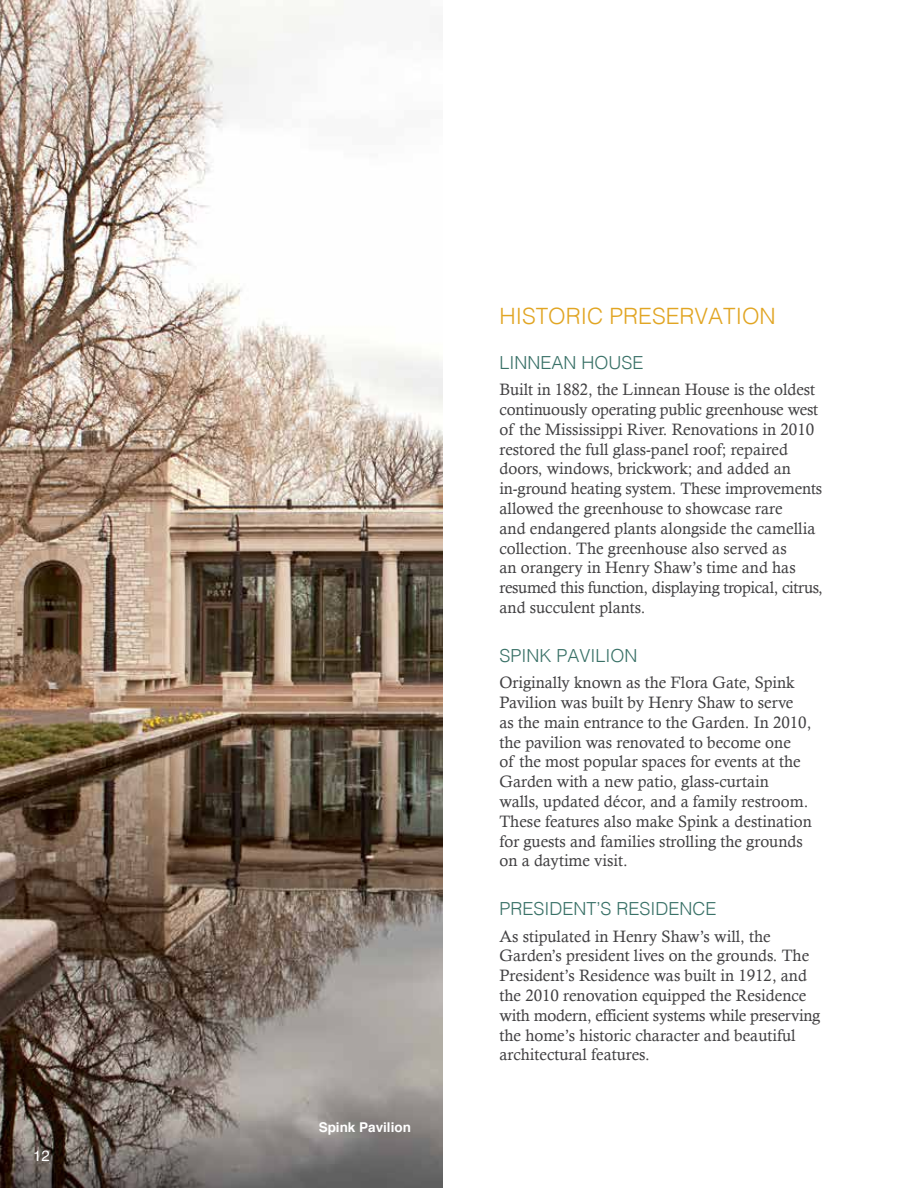
<style>
.page{position:relative;width:918px;height:1188px;background:#fff}
.page>*{position:absolute;margin:0;border:0;box-sizing:border-box;transform-origin:0 0}
.t1{font:300 22.5px "Helvetica";color:#e1a523}
.t2{font:300 18px "Helvetica";color:#397167}
.t3{font:16.5px/19.8px "Calisto";color:#414042}
.t4{font:15px "Helvetica";color:#fff}
.t5{font:700 13.5px "Helvetica";color:#fff}
</style>
<div class="page">
<img style="left:0;top:0;width:442px;height:1188px">
<p class="t4" style="left:33px;top:1144px;width:18px">12</p>
<p class="t5" style="left:319px;top:1116px;width:94px">Spink Pavilion</p>
<h1 class="t1" style="left:500px;top:297px;width:278px">HISTORIC PRESERVATION</h1>
<p class="t2" style="left:500px;top:347px;width:145px">LINNEAN HOUSE</p>
<p class="t3" style="left:500px;top:380px;width:325px">Built in 1882, the Linnean House is the oldest continuously operating public greenhouse west of the Mississippi River. Renovations in 2010 restored the full glass-panel roof; repaired doors, windows, brickwork; and added an in-ground heating system. These improvements allowed the greenhouse to showcase rare<br>and endangered plants alongside the camellia collection. The greenhouse also served as<br>an orangery in Henry Shaw’s time and has resumed this function, displaying tropical, citrus, and succulent plants.</p>
<p class="t2" style="left:500px;top:640px;width:140px">SPINK PAVILION</p>
<p class="t3" style="left:500px;top:672px;width:314px">Originally known as the Flora Gate, Spink Pavilion was built by Henry Shaw to serve as the main entrance to the Garden. In 2010, the pavilion was renovated to become one<br>of the most popular spaces for events at the Garden with a new patio, glass-curtain walls, updated décor, and a family restroom.<br>These features also make Spink a destination for guests and families strolling the grounds on a daytime visit.</p>
<p class="t2" style="left:500px;top:893px;width:218px">PRESIDENT’S RESIDENCE</p>
<p class="t3" style="left:500px;top:926px;width:322px">As stipulated in Henry Shaw’s will, the Garden’s president lives on the grounds. The President’s Residence was built in 1912, and the 2010 renovation equipped the Residence with modern, efficient systems while preserving the home’s historic character and beautiful architectural features.</p>
</div>
